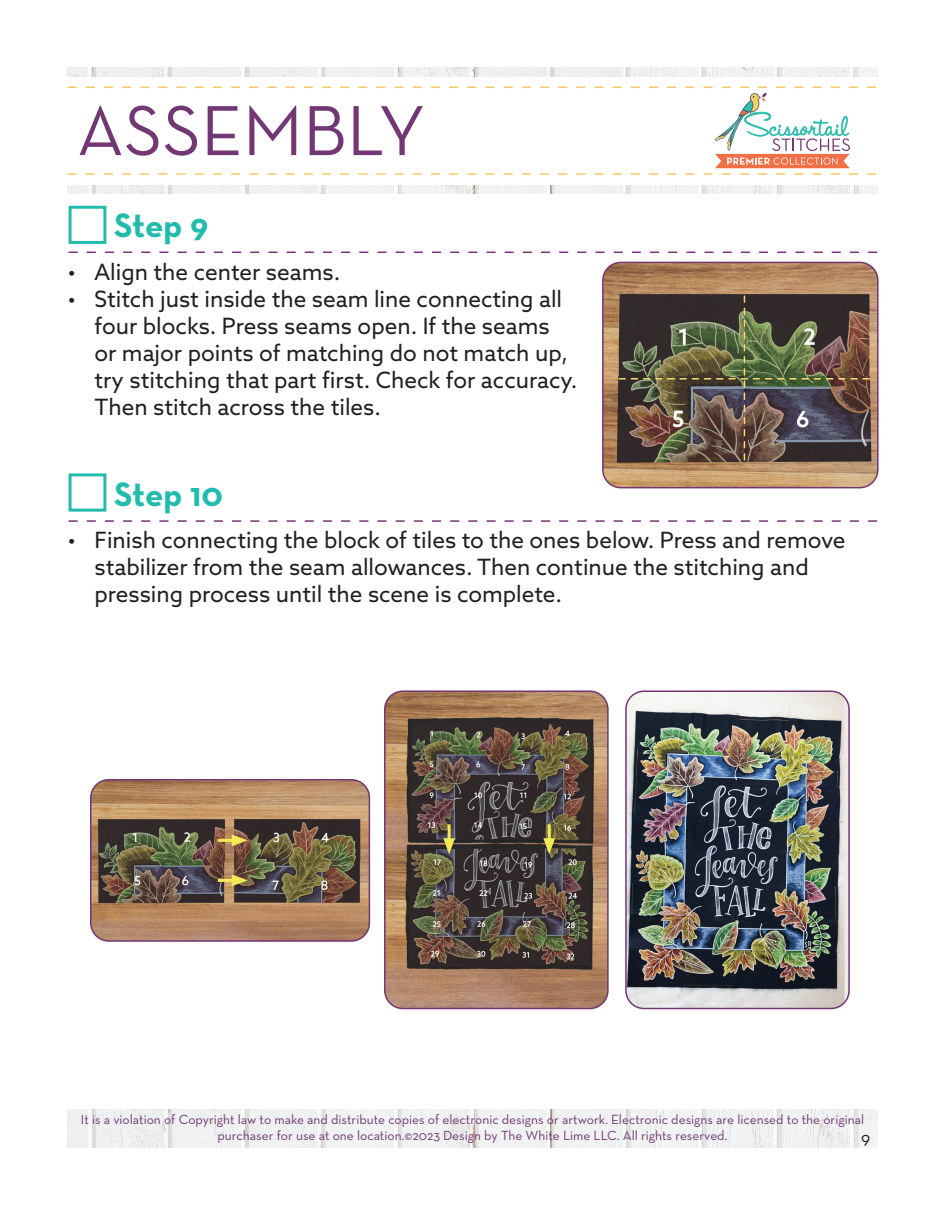
<style>
.page{position:relative;width:945px;height:1215px;background:#fff}
.page>*{position:absolute;margin:0;border:0;box-sizing:border-box;transform-origin:0 0}
.t1{font:72px "Neutra Text";color:#733773}
.t2{font:700 34.5px "Neutra Text";letter-spacing:-.01em;color:#22bcac}
.t3{font:22.5px/27px "Azo Sans";color:#231f20}
.t4{font:18px "Neutra Text";color:#231f20}
.t5{font:13.5px/16.2px "Neutra Text";color:#733773;text-align:center}
</style>
<div class="page">
<img style="left:68px;top:1109px;width:810px;height:39px">
<img style="left:68px;top:68px;width:810px;height:125px">
<div style="left:43px;top:77px;width:863px;height:107px;background:#fff"></div>
<svg style="left:69px;top:252px;width:808px;height:1px"></svg>
<img style="left:603px;top:262px;width:273px;height:226px">
<div style="left:602px;top:262px;width:277px;height:226px;border:2px solid #733773;border-radius:18px"></div>
<svg style="left:69px;top:520px;width:808px;height:2px"></svg>
<img style="left:91px;top:780px;width:278px;height:159px">
<div style="left:90px;top:779px;width:280px;height:163px;border:2px solid #733773;border-radius:18px"></div>
<img style="left:385px;top:693px;width:221px;height:316px">
<div style="left:384px;top:690px;width:225px;height:319px;border:2px solid #733773;border-radius:18px"></div>
<img style="left:628px;top:693px;width:217px;height:316px">
<div style="left:625px;top:690px;width:225px;height:319px;border:2px solid #733773;border-radius:18px"></div>
<div style="left:69px;top:206px;width:37px;height:38px;border:3px solid #22bcac"></div>
<div style="left:69px;top:473px;width:37px;height:39px;border:3px solid #22bcac"></div>
<img style="left:619px;top:296px;width:250px;height:164px">
<hr style="left:218px;top:879px;width:19px;height:3px;background:#f4ea54">
<svg style="left:232px;top:875px;width:16px;height:11px"></svg>
<hr style="left:218px;top:839px;width:19px;height:3px;background:#f4ea54">
<svg style="left:232px;top:834px;width:16px;height:12px"></svg>
<hr style="left:448px;top:824px;width:3px;height:20px;background:#f4ea54">
<svg style="left:443px;top:838px;width:12px;height:16px"></svg>
<hr style="left:548px;top:824px;width:3px;height:20px;background:#f4ea54">
<svg style="left:543px;top:838px;width:12px;height:16px"></svg>
<svg style="left:68px;top:87px;width:808px;height:88px"></svg>
<h1 class="t1" style="left:77px;top:87px;width:350px">ASSEMBLY</h1>
<h2 class="t2" style="left:114px;top:204px;width:96px">Step 9</h2>
<p class="t3" style="left:68px;top:258px;width:274px">• Align the center seams.</p>
<p class="t3" style="left:94px;top:285px;width:484px;text-indent:-27px">• Stitch just inside the seam line connecting all four blocks. Press seams open. If the seams or major points of matching do not match up, try stitching that part first. Check for accuracy.<br>Then stitch across the tiles.</p>
<h2 class="t2" style="left:114px;top:473px;width:111px">Step 10</h2>
<p class="t3" style="left:94px;top:526px;width:752px;text-indent:-27px">• Finish connecting the block of tiles to the ones below. Press and remove stabilizer from the seam allowances. Then continue the stitching and pressing process until the scene is complete.</p>
<p class="t5" style="left:81px;top:1111px;width:785px">It is a violation of Copyright law to make and distribute copies of electronic designs or artwork. Electronic designs are licensed to the original purchaser for use at one location.©2023 Design by The White Lime LLC. All rights reserved.</p>
<p class="t4" style="left:861px;top:1126px;width:11px">9</p>
</div>
